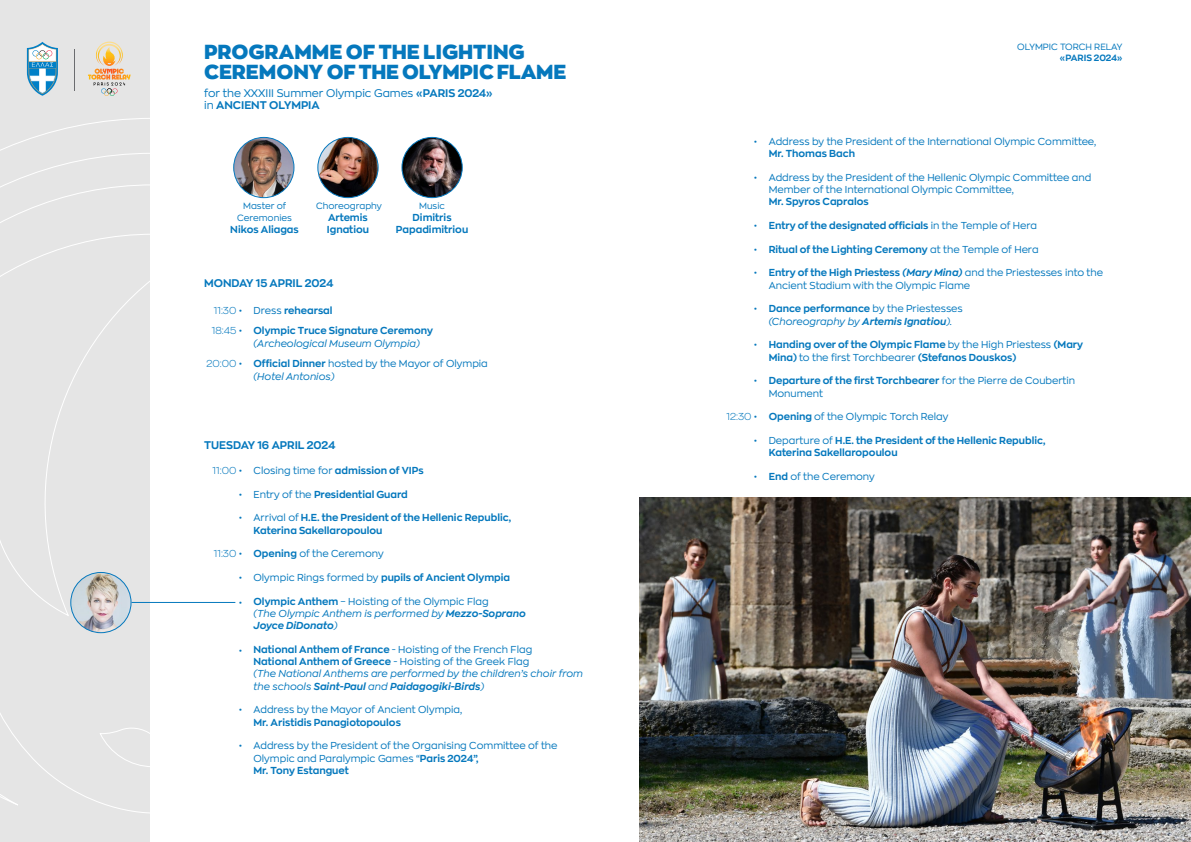
<style>
.page{position:relative;width:1191px;height:842px;background:#fff}
.page>*{position:absolute;margin:0;border:0;box-sizing:border-box;transform-origin:0 0}
.t1{font:900 20px/20px "Zona Pro";color:#0578bd}
.t2{font:11px/12px "Zona Pro";color:#0578bd}
.t3{font:700 11px "Zona Pro";color:#0578bd}
.t4{font:700 10px/12.3px "Zona Pro";color:#0578bd}
.t5{font:10px/12.3px "Zona Pro";color:#0578bd}
.t6{font:italic 10px/12.3px "Zona Pro";color:#0578bd}
.t7{font:300 10px/20.8px "Zona Pro";color:#0578bd}
.t8{font:9px/12px "Zona Pro";color:#0578bd;text-align:center}
.t9{font:700 9px "Zona Pro";letter-spacing:-.01em;color:#0578bd}
.s1{font-weight:700}
.s2{font-weight:400}
.s3{font-weight:700;font-style:normal}
.s4{font-style:normal}
.s5{font-weight:700;font-style:italic}
</style>
<div class="page">
<div style="left:0;top:0;width:150px;height:842px;background:#e5e5e5"></div>
<svg style="left:0;top:118px;width:150px;height:696px"></svg>
<svg style="left:88px;top:42px;width:43px;height:54px"></svg>
<svg style="left:27px;top:42px;width:31px;height:54px"></svg>
<hr style="left:74px;top:49px;width:1px;height:42px;background:#6b6c6f">
<img style="left:639px;top:498px;width:552px;height:344px">
<img style="left:71px;top:573px;width:60px;height:60px">
<div style="left:70px;top:572px;width:61px;height:61px;border:1px solid #0578bd;border-radius:50%"></div>
<hr style="left:131px;top:602px;width:104px;height:1px;background:#0578bd">
<img style="left:234px;top:137px;width:60px;height:61px;border-radius:30px">
<div style="left:233px;top:137px;width:61px;height:61px;border:1px solid #0578bd;border-radius:50%"></div>
<img style="left:318px;top:137px;width:60px;height:61px;border-radius:30px">
<div style="left:317px;top:137px;width:61px;height:61px;border:1px solid #0578bd;border-radius:50%"></div>
<img style="left:402px;top:137px;width:60px;height:61px;border-radius:30px">
<div style="left:401px;top:137px;width:62px;height:61px;border:1px solid #0578bd;border-radius:50%"></div>
<h1 class="t1" style="left:204px;top:41px;width:363px">PROGRAMME OF THE LIGHTING<br>CEREMONY OF THE OLYMPIC FLAME</h1>
<p class="t2" style="left:204px;top:87px;width:290px">for the XXXIΙI Summer Olympic Games <span class="s1">«PARIS 2024» </span>in <span class="s1">ANCIENT OLYMPIA</span></p>
<p class="t8" style="left:237px;top:200px;width:56px">Master of<br>Ceremonies</p>
<p class="t4" style="left:230px;top:223px;width:70px">Nikos Aliagas</p>
<p class="t8" style="left:316px;top:200px;width:67px">Choreography</p>
<p class="t4" style="left:327px;top:211px;width:44px;line-height:12px">Artemis<br>Ignatiou</p>
<p class="t8" style="left:419px;top:200px;width:27px">Music</p>
<p class="t4" style="left:396px;top:211px;width:74px;line-height:12px;text-align:center">Dimitris<br>Papadimitriou</p>
<p class="t3" style="left:204px;top:276px;width:131px">MONDAY 15 APRIL 2024</p>
<p class="t7" style="left:212px;top:299px;width:32px">11:30 •<br>18:45 •</p>
<p class="t7" style="left:206px;top:353px;width:37px">20:00 •</p>
<p class="t4" style="left:253px;top:299px;width:181px;line-height:20.8px"><span class="s2">Dress</span> rehearsal<br>Olympic Truce Signature Ceremony</p>
<p class="t6" style="left:253px;top:332px;width:236px;line-height:20.8px">(Archeological Museum Olympia)<br><span class="s3">Official Dinner</span> <span class="s4">hosted by the Mayor of Olympia</span></p>
<p class="t6" style="left:253px;top:370px;width:82px">(Hotel Antonios)</p>
<p class="t3" style="left:204px;top:438px;width:133px">TUESDAY 16 APRIL 2024</p>
<p class="t7" style="left:212px;top:460px;width:31px">11:00 •</p>
<p class="t7" style="left:239px;top:483px;width:5px">•</p>
<p class="t7" style="left:239px;top:507px;width:5px">•</p>
<p class="t7" style="left:214px;top:543px;width:30px">11:30 •</p>
<p class="t7" style="left:239px;top:567px;width:5px">•</p>
<p class="t7" style="left:239px;top:591px;width:5px">•</p>
<p class="t7" style="left:239px;top:639px;width:5px">•</p>
<p class="t7" style="left:239px;top:699px;width:5px">•</p>
<p class="t7" style="left:239px;top:735px;width:5px">•</p>
<p class="t4" style="left:253px;top:464px;width:172px"><span class="s2">Closing time for</span> admission of VIPs</p>
<p class="t4" style="left:253px;top:488px;width:156px"><span class="s2">Entry of the</span> Presidential Guard</p>
<p class="t4" style="left:253px;top:511px;width:259px"><span class="s2">Arrival of</span> H.E. the President of the Hellenic Republic,<br>Katerina Sakellaropoulou</p>
<p class="t5" style="left:253px;top:547px;width:132px"><span class="s1">Opening</span> of the Ceremony</p>
<p class="t4" style="left:253px;top:571px;width:258px"><span class="s2">Olympic Rings formed by</span> pupils of Ancient Olympia</p>
<p class="t6" style="left:253px;top:595px;width:274px"><span class="s3">Οlympic Anthem</span> <span class="s4">– Hoisting of the Olympic Flag<br></span>(The Olympic Anthem is performed by <span class="s1">Mezzo-Soprano<br>Joyce DiDonato</span>)</p>
<p class="t6" style="left:253px;top:643px;width:331px"><span class="s3">National Anthem of France</span> <span class="s4">- Hoisting of the French Flag<br></span><span class="s3">National Anthem of Greece</span> <span class="s4">- Hoisting of the Greek Flag<br></span>(The National Anthems are performed by the children’s choir from the schools <span class="s1">Saint-Paul</span> and <span class="s1">Paidagogiki-Birds</span>)</p>
<p class="t5" style="left:253px;top:703px;width:210px">Address by the Mayor of Ancient Olympia,</p>
<p class="t4" style="left:253px;top:716px;width:149px">Mr. Aristidis Panagiotopoulos</p>
<p class="t5" style="left:253px;top:739px;width:305px">Address by the President of the Organising Committee of the<br>Olympic and Paralympic Games “<span class="s1">Paris 2024”,<br>Mr. Tony Estanguet</span></p>
<p class="t8" style="left:1017px;top:40px;width:107px">OLYMPIC TORCH RELAY</p>
<p class="t9" style="left:1060px;top:51px;width:64px">«PARIS 2024»</p>
<p class="t7" style="left:754px;top:131px;width:5px">•</p>
<p class="t7" style="left:754px;top:167px;width:5px">•</p>
<p class="t7" style="left:754px;top:215px;width:5px">•</p>
<p class="t7" style="left:754px;top:238px;width:5px">•</p>
<p class="t7" style="left:754px;top:262px;width:5px">•</p>
<p class="t7" style="left:754px;top:298px;width:5px">•</p>
<p class="t7" style="left:754px;top:334px;width:5px">•</p>
<p class="t7" style="left:754px;top:370px;width:5px">•</p>
<p class="t7" style="left:726px;top:406px;width:32px">12:30 •</p>
<p class="t7" style="left:754px;top:429px;width:5px">•</p>
<p class="t7" style="left:754px;top:465px;width:5px">•</p>
<p class="t5" style="left:768px;top:135px;width:329px">Address by the President of the International Olympic Committee,</p>
<p class="t4" style="left:768px;top:147px;width:88px">Mr. Thomas Bach</p>
<p class="t5" style="left:768px;top:171px;width:324px">Address by the President of the Hellenic Olympic Committee and<br>Member of the International Olympic Committee,</p>
<p class="t4" style="left:768px;top:195px;width:102px">Mr. Spyros Capralos</p>
<p class="t4" style="left:768px;top:219px;width:270px">Entry of the designated officials <span class="s2">in the Temple of Hera</span></p>
<p class="t4" style="left:768px;top:243px;width:271px">Ritual of the Lighting Ceremony <span class="s2">at the Temple of Hera</span></p>
<p class="t5" style="left:768px;top:266px;width:336px"><span class="s1">Entry of the High Priestess</span> <span class="s5">(Mary Mina)</span> and the Priestesses into the<br>Ancient Stadium with the Olympic Flame</p>
<p class="t6" style="left:768px;top:302px;width:196px"><span class="s3">Dance performance</span> <span class="s4">by the Priestesses </span>(Choreography by <span class="s1">Artemis Ignatiou</span>).</p>
<p class="t4" style="left:768px;top:338px;width:316px">Handing over of the Olympic Flame <span class="s2">by the High Priestess</span> (Mary<br>Mina) <span class="s2">to the first Torchbearer</span> (Stefanos Douskos)</p>
<p class="t5" style="left:768px;top:374px;width:308px"><span class="s1">Departure of the first Torchbearer</span> for the Pierre de Coubertin<br>Monument</p>
<p class="t5" style="left:768px;top:410px;width:181px"><span class="s1">Opening</span> of the Olympic Torch Relay</p>
<p class="t4" style="left:768px;top:434px;width:278px"><span class="s2">Departure of</span> H.E. the President of the Hellenic Republic,<br>Katerina Sakellaropoulou</p>
<p class="t5" style="left:768px;top:470px;width:108px"><span class="s1">End</span> of the Ceremony</p>
</div>
